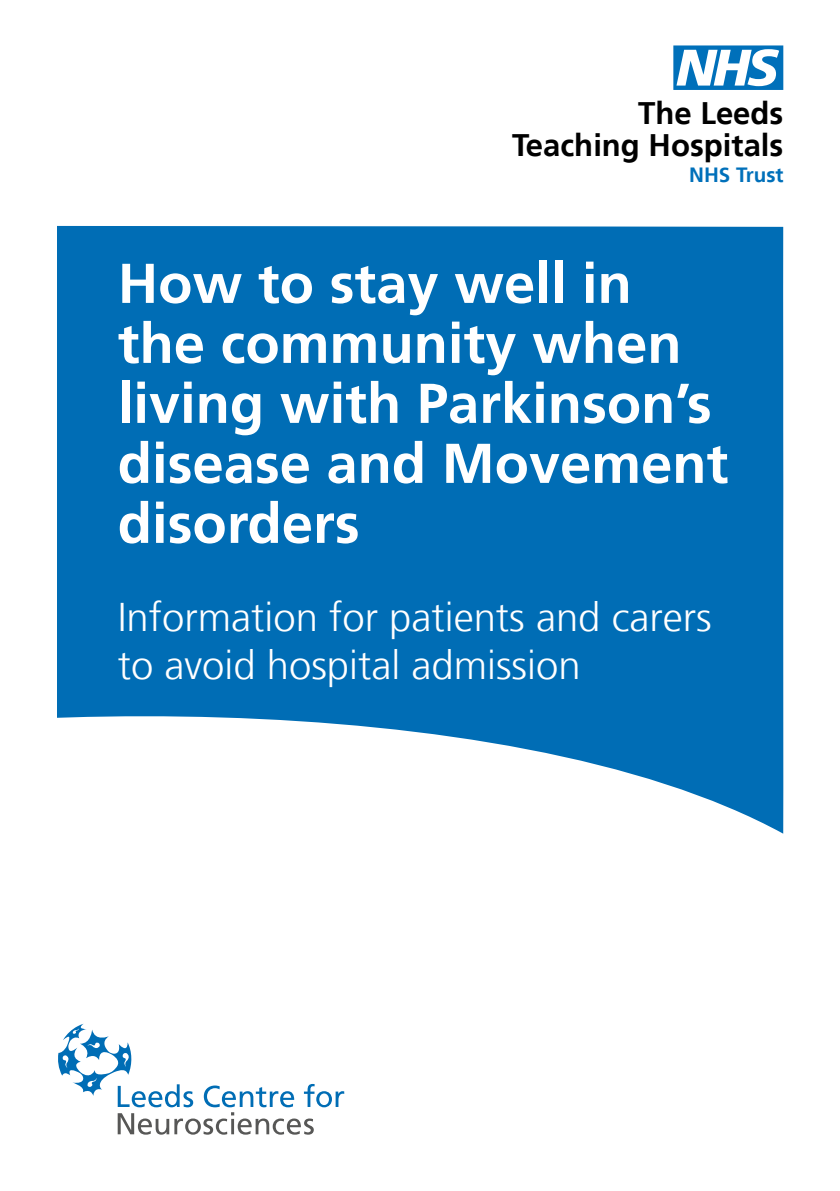
<style>
.page{position:relative;width:840px;height:1191px;background:#fff}
.page>*{position:absolute;margin:0;border:0;box-sizing:border-box;transform-origin:0 0}
.t1{font:62.2px "NHS";color:#0070ba}
.t2{font:700 56px/60px "Frutiger LT";color:#fff}
.t3{font:300 40px/48px "Frutiger LT";color:#fff}
.t4{font:700 31px "Frutiger LT";color:#000}
.t5{font:700 20.6px "Frutiger LT";color:#0070ba}
</style>
<div class="page">
<svg style="left:58px;top:1023px;width:286px;height:111px"></svg>
<svg style="left:57px;top:225px;width:726px;height:609px;background:#2682c0"></svg>
<p class="t1" style="left:673px;top:33px;width:111px">n</p>
<p class="t4" style="left:638px;top:95px;width:147px">The Leeds</p>
<p class="t4" style="left:512px;top:127px;width:273px">Teaching Hospitals</p>
<p class="t5" style="left:688px;top:162px;width:96px">NHS Trust</p>
<p class="t2" style="left:118px;top:254px;width:611px">How to stay well in the community when living with Parkinson’s disease and Movement disorders</p>
<p class="t3" style="left:118px;top:593px;width:595px">Information for patients and carers to avoid hospital admission</p>
</div>
